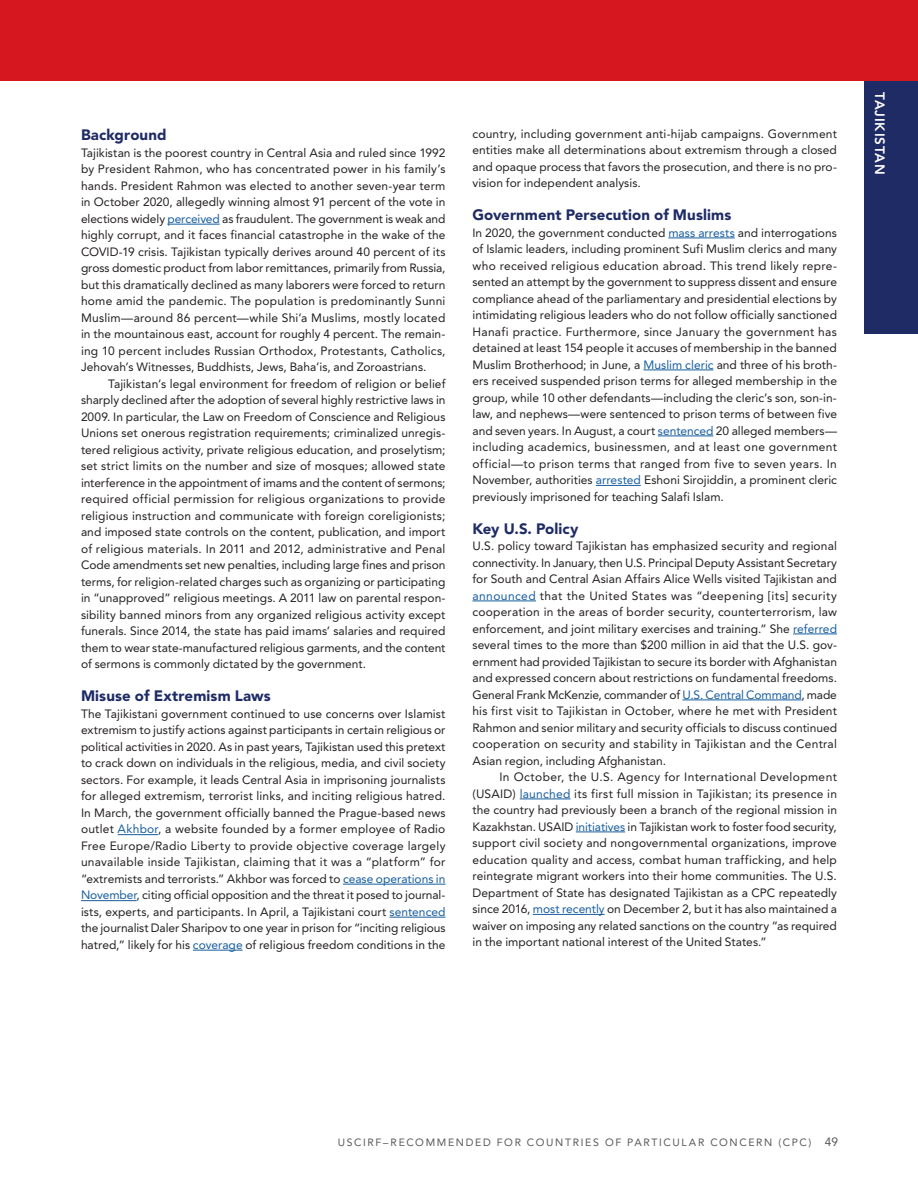
<style>
.page{position:relative;width:918px;height:1188px;background:#fff}
.page>*{position:absolute;margin:0;border:0;box-sizing:border-box;transform-origin:0 0}
.Subhead{font:900 15px "Avenir LT Std";letter-spacing:.01em;color:#1f2b65}
.TAB_text{font:800 13.5px "Avenir LT Std";letter-spacing:.055em;color:#fff}
.Key_Findings_TEXT{font:12px/16.5px "Avenir LT Std";letter-spacing:.005em;color:#231f20;text-align:justify}
.Key_Findings_INDENT{font:12px/16.5px "Avenir LT Std";letter-spacing:.005em;color:#231f20;text-align:justify}
.t1{font:10.5px "Avenir LT Std";letter-spacing:.16em;color:#57585a}
.s1{color:#175d9e}
.s2{font-size:12px}
</style>
<div class="page">
<div style="left:864px;top:80px;width:54px;height:253px;background:#1f2b65"></div>
<div style="left:0;top:0;width:918px;height:81px;background:#d7171f"></div>
<hr style="left:167px;top:224px;width:53px;height:1px;background:#175d9e">
<hr style="left:118px;top:834px;width:40px;height:1px;background:#175d9e">
<hr style="left:343px;top:884px;width:103px;height:1px;background:#175d9e">
<hr style="left:81px;top:900px;width:56px;height:1px;background:#175d9e">
<hr style="left:390px;top:917px;width:56px;height:1px;background:#175d9e">
<hr style="left:193px;top:950px;width:50px;height:1px;background:#175d9e">
<hr style="left:668px;top:238px;width:67px;height:1px;background:#175d9e">
<hr style="left:643px;top:370px;width:70px;height:1px;background:#175d9e">
<hr style="left:658px;top:436px;width:55px;height:1px;background:#175d9e">
<hr style="left:596px;top:485px;width:45px;height:1px;background:#175d9e">
<hr style="left:472px;top:601px;width:64px;height:1px;background:#175d9e">
<hr style="left:793px;top:634px;width:44px;height:1px;background:#175d9e">
<hr style="left:682px;top:700px;width:119px;height:1px;background:#175d9e">
<hr style="left:520px;top:799px;width:51px;height:1px;background:#175d9e">
<hr style="left:576px;top:832px;width:49px;height:1px;background:#175d9e">
<hr style="left:533px;top:914px;width:72px;height:1px;background:#175d9e">
<p class="Subhead" style="left:81px;top:126px;width:87px">Background</p>
<p class="Key_Findings_TEXT" style="left:81px;top:145px;width:366px">Tajikistan is the poorest country in Central Asia and ruled since 1992 by President Rahmon, who has concentrated power in his family’s hands. President Rahmon was elected to another seven-year term in October 2020, allegedly winning almost 91 percent of the vote in elections widely <span class="s1">perceived</span> as fraudulent. The government is weak and highly corrupt, and it faces financial catastrophe in the wake of the COVID-19 crisis. Tajikistan typically derives around 40 percent of its gross domestic product from labor remittances, primarily from Russia, but this dramatically declined as many laborers were forced to return home amid the pandemic. The population is predominantly Sunni Muslim—around 86 percent—while Shi’a Muslims, mostly located in the mountainous east, account for roughly 4 percent. The remain&shy;ing 10 percent includes Russian Orthodox, Protestants, Catholics, Jehovah’s Witnesses, Buddhists, Jews, Baha’is, and Zoroastrians.</p>
<p class="Key_Findings_INDENT" style="left:81px;top:376px;width:366px;text-indent:27px">Tajikistan’s legal environment for freedom of religion or belief sharply declined after the adoption of several highly restrictive laws in 2009. In particular, the Law on Freedom of Conscience and Religious Unions set onerous registration requirements; criminalized unregis&shy;tered religious activity, private religious education, and proselytism; set strict limits on the number and size of mosques; allowed state interference in the appointment of imams and the content of sermons; required official permission for religious organizations to provide religious instruction and communicate with foreign coreligionists; and imposed state controls on the content, publication, and import of religious materials. In 2011 and 2012, administrative and Penal Code amendments set new penalties, including large fines and prison terms, for religion-related charges such as organizing or participating in “unapproved” religious meetings. A 2011 law on parental respon&shy;sibility banned minors from any organized religious activity except funerals. Since 2014, the state has paid imams’ salaries and required them to wear state-manufactured religious garments, and the content of sermons is commonly dictated by the government.</p>
<p class="Subhead" style="left:81px;top:687px;width:191px">Misuse of Extremism Laws</p>
<p class="Key_Findings_TEXT" style="left:81px;top:706px;width:366px">The Tajikistani government continued to use concerns over Islamist extremism to justify actions against participants in certain religious or political activities in 2020. As in past years, Tajikistan used this pretext to crack down on individuals in the religious, media, and civil society sectors. For example, it leads Central Asia in imprisoning journalists for alleged extremism, terrorist links, and inciting religious hatred.<br>In March, the government officially banned the Prague-based news outlet <span class="s1">Akhbor</span>, a website founded by a former employee of Radio Free Europe/Radio Liberty to provide objective coverage largely unavailable inside Tajikistan, claiming that it was a “platform” for “extremists and terrorists.” Akhbor was forced to <span class="s1">cease operations in November</span>, citing official opposition and the threat it posed to journal&shy;ists, experts, and participants. In April, a Tajikistani court <span class="s1">sentenced </span>the journalist Daler Sharipov to one year in prison for “inciting religious hatred,” likely for his <span class="s1">coverage</span> of religious freedom conditions in the</p>
<p class="Key_Findings_TEXT" style="left:472px;top:125px;width:366px">country, including government anti-hijab campaigns. Government entities make all determinations about extremism through a closed and opaque process that favors the prosecution, and there is no pro&shy;vision for independent analysis.</p>
<p class="Subhead" style="left:472px;top:206px;width:260px">Government Persecution of Muslims</p>
<p class="Key_Findings_TEXT" style="left:472px;top:224px;width:366px">In 2020, the government conducted <span class="s1">mass arrests</span> and interrogations of Islamic leaders, including prominent Sufi Muslim clerics and many who received religious education abroad. This trend likely repre&shy;sented an attempt by the government to suppress dissent and ensure compliance ahead of the parliamentary and presidential elections by intimidating religious leaders who do not follow officially sanctioned Hanafi practice. Furthermore, since January the government has detained at least 154 people it accuses of membership in the banned Muslim Brotherhood; in June, a <span class="s1">Muslim cleric</span> and three of his broth&shy;ers received suspended prison terms for alleged membership in the group, while 10 other defendants—including the cleric’s son, son-in&shy;law, and nephews—were sentenced to prison terms of between five and seven years. In August, a court <span class="s1">sentenced</span> 20 alleged members— including academics, businessmen, and at least one government official—to prison terms that ranged from five to seven years. In November, authorities <span class="s1">arrested</span> Eshoni Sirojiddin, a prominent cleric previously imprisoned for teaching Salafi Islam.</p>
<p class="Subhead" style="left:472px;top:519px;width:108px">Key U.S. Policy</p>
<p class="Key_Findings_TEXT" style="left:472px;top:538px;width:366px">U.S. policy toward Tajikistan has emphasized security and regional connectivity. In January, then U.S. Principal Deputy Assistant Secretary for South and Central Asian Affairs Alice Wells visited Tajikistan and <span class="s1">announced</span> that the United States was “deepening [its] security cooperation in the areas of border security, counterterrorism, law enforcement, and joint military exercises and training.” She <span class="s1">referred </span>several times to the more than $200 million in aid that the U.S. gov&shy;ernment had provided Tajikistan to secure its border with Afghanistan and expressed concern about restrictions on fundamental freedoms.<br>General Frank McKenzie, commander of <span class="s1">U.S. Central Command</span>, made his first visit to Tajikistan in October, where he met with President Rahmon and senior military and security officials to discuss continued cooperation on security and stability in Tajikistan and the Central Asian region, including Afghanistan.</p>
<p class="Key_Findings_INDENT" style="left:472px;top:769px;width:366px;text-indent:27px">In October, the U.S. Agency for International Development (USAID) <span class="s1">launched</span> its first full mission in Tajikistan; its presence in the country had previously been a branch of the regional mission in Kazakhstan. USAID <span class="s1">initiatives</span> in Tajikistan work to foster food security, support civil society and nongovernmental organizations, improve education quality and access, combat human trafficking, and help reintegrate migrant workers into their home communities. The U.S.<br>Department of State has designated Tajikistan as a CPC repeatedly since 2016, <span class="s1">most recently</span> on December 2, but it has also maintained a waiver on imposing any related sanctions on the country “as required in the important national interest of the United States.”</p>
<p class="TAB_text" style="left:888px;top:92px;width:84px;rotate:90deg">TAJIKISTAN</p>
<p class="t1" style="left:338px;top:1137px;width:502px">USCIRF–RECOMMENDED FOR COUNTRIES OF PARTICULAR CONCERN (CPC) <span class="s2">49</span></p>
</div>
